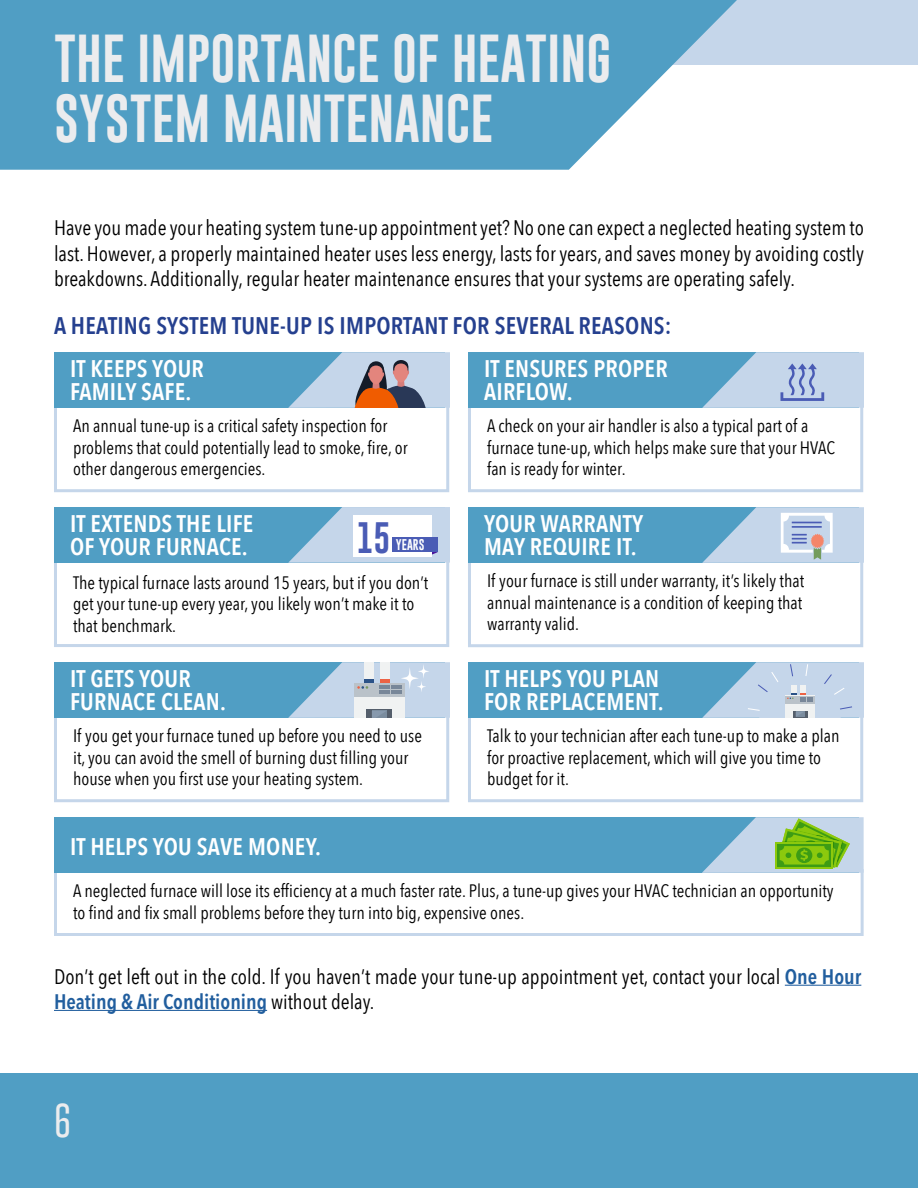
<style>
.page{position:relative;width:918px;height:1188px;background:#fff}
.page>*{position:absolute;margin:0;border:0;box-sizing:border-box;transform-origin:0 0}
.t1{font:49.5px/59.4px "Gobold";color:#ebecee}
.t2{font:100 34.5px "Gobold";color:#ebecee}
.t3{font:32.1px "Gobold";color:#4a5cb5}
.t4{font:600 24px/22.5px "Avenir Next Condensed";letter-spacing:.01em;color:#fff}
.t5{font:600 24px "Avenir Next Condensed";letter-spacing:.01em;color:#25408f}
.t6{font:21px/25.2px "Avenir Next Condensed";color:#000;text-align:justify}
.t7{font:18px/21.6px "Avenir Next Condensed";color:#000}
.t8{font:11.4px "Gobold";color:#fff}
.s1{font-weight:600;color:#215e9e}
</style>
<div class="page">
<div style="left:0;top:1074px;width:918px;height:114px;background:#509ec4"></div>
<div style="left:0;top:0;width:918px;height:64px;background:#c5d6ea"></div>
<svg style="left:0;top:0;width:737px;height:170px;background:#63a8ca"></svg>
<hr style="left:785px;top:985px;width:76px;height:1px;background:#215e9e">
<hr style="left:54px;top:1010px;width:213px;height:1px;background:#215e9e">
<div style="left:54px;top:869px;width:810px;height:67px;background:#fff;border:3px solid #c5d6ea"></div>
<div style="left:54px;top:817px;width:804px;height:56px;background:#509ec4"></div>
<svg style="left:702px;top:817px;width:162px;height:56px"></svg>
<div style="left:54px;top:383px;width:395px;height:109px;background:#fff;border:3px solid #c5d6ea"></div>
<div style="left:54px;top:352px;width:391px;height:56px;background:#509ec4"></div>
<svg style="left:288px;top:352px;width:162px;height:56px"></svg>
<div style="left:54px;top:538px;width:395px;height:109px;background:#fff;border:3px solid #c5d6ea"></div>
<div style="left:54px;top:507px;width:391px;height:56px;background:#509ec4"></div>
<svg style="left:288px;top:507px;width:162px;height:56px"></svg>
<div style="left:354px;top:516px;width:78px;height:41px;background:#fff"></div>
<div style="left:392px;top:538px;width:46px;height:14px;background:#4a5cb5"></div>
<div style="left:54px;top:693px;width:395px;height:109px;background:#fff;border:3px solid #c5d6ea"></div>
<div style="left:54px;top:662px;width:391px;height:56px;background:#509ec4"></div>
<svg style="left:288px;top:662px;width:162px;height:56px"></svg>
<div style="left:468px;top:383px;width:395px;height:109px;background:#fff;border:3px solid #c5d6ea"></div>
<div style="left:468px;top:352px;width:391px;height:56px;background:#509ec4"></div>
<div style="left:468px;top:538px;width:395px;height:109px;background:#fff;border:3px solid #c5d6ea"></div>
<div style="left:468px;top:507px;width:391px;height:56px;background:#509ec4"></div>
<div style="left:468px;top:693px;width:395px;height:109px;background:#fff;border:3px solid #c5d6ea"></div>
<div style="left:468px;top:662px;width:391px;height:56px;background:#509ec4"></div>
<svg style="left:702px;top:662px;width:162px;height:56px"></svg>
<svg style="left:702px;top:352px;width:162px;height:56px"></svg>
<svg style="left:702px;top:507px;width:162px;height:56px"></svg>
<h1 class="t1" style="left:54px;top:29px;width:559px">THE IMPORTANCE OF HEATING<br>SYSTEM MAINTENANCE</h1>
<p class="t6" style="left:54px;top:214px;width:811px">Have you made your heating system tune-up appointment yet? No one can expect a neglected heating system to last. However, a properly maintained heater uses less energy, lasts for years, and saves money by avoiding costly breakdowns. Additionally, regular heater maintenance ensures that your systems are operating safely.</p>
<h3 class="t5" style="left:54px;top:305px;width:619px">A HEATING SYSTEM TUNE-UP IS IMPORTANT FOR SEVERAL REASONS:</h3>
<h3 class="t4" style="left:70px;top:357px;width:135px">IT KEEPS YOUR<br>FAMILY SAFE.</h3>
<p class="t7" style="left:73px;top:414px;width:336px">An annual tune-up is a critical safety inspection for problems that could potentially lead to smoke, fire, or other dangerous emergencies.</p>
<h3 class="t4" style="left:70px;top:512px;width:185px">IT EXTENDS THE LIFE<br>OF YOUR FURNACE.</h3>
<h3 class="t3" style="left:357px;top:517px;width:35px">15</h3>
<p class="t8" style="left:396px;top:538px;width:30px">YEARS</p>
<p class="t7" style="left:73px;top:571px;width:357px">The typical furnace lasts around 15 years, but if you don’t get your tune-up every year, you likely won’t make it to that benchmark.</p>
<h3 class="t4" style="left:70px;top:667px;width:158px">IT GETS YOUR<br>FURNACE CLEAN.</h3>
<p class="t7" style="left:73px;top:724px;width:350px">If you get your furnace tuned up before you need to use it, you can avoid the smell of burning dust filling your house when you first use your heating system.</p>
<h3 class="t4" style="left:70px;top:835px;width:252px">IT HELPS YOU SAVE MONEY.</h3>
<h3 class="t4" style="left:484px;top:357px;width:185px">IT ENSURES PROPER<br>AIRFLOW.</h3>
<p class="t7" style="left:487px;top:414px;width:350px">A check on your air handler is also a typical part of a furnace tune-up, which helps make sure that your HVAC fan is ready for winter.</p>
<h3 class="t4" style="left:484px;top:512px;width:161px">YOUR WARRANTY<br>MAY REQUIRE IT.</h3>
<p class="t7" style="left:487px;top:569px;width:319px;text-align:justify">If your furnace is still under warranty, it’s likely that annual maintenance is a condition of keeping that warranty valid.</p>
<h3 class="t4" style="left:484px;top:667px;width:181px">IT HELPS YOU PLAN<br>FOR REPLACEMENT.</h3>
<p class="t7" style="left:487px;top:724px;width:354px">Talk to your technician after each tune-up to make a plan for proactive replacement, which will give you time to budget for it.</p>
<p class="t7" style="left:73px;top:879px;width:762px">A neglected furnace will lose its efficiency at a much faster rate. Plus, a tune-up gives your HVAC technician an opportunity to find and fix small problems before they turn into big, expensive ones.</p>
<p class="t6" style="left:54px;top:963px;width:809px">Don’t get left out in the cold. If you haven’t made your tune-up appointment yet, contact your local <span class="s1">One Hour<br>Heating &amp; Air Conditioning</span> without delay.</p>
<h2 class="t2" style="left:54px;top:1098px;width:19px">6</h2>
</div>
